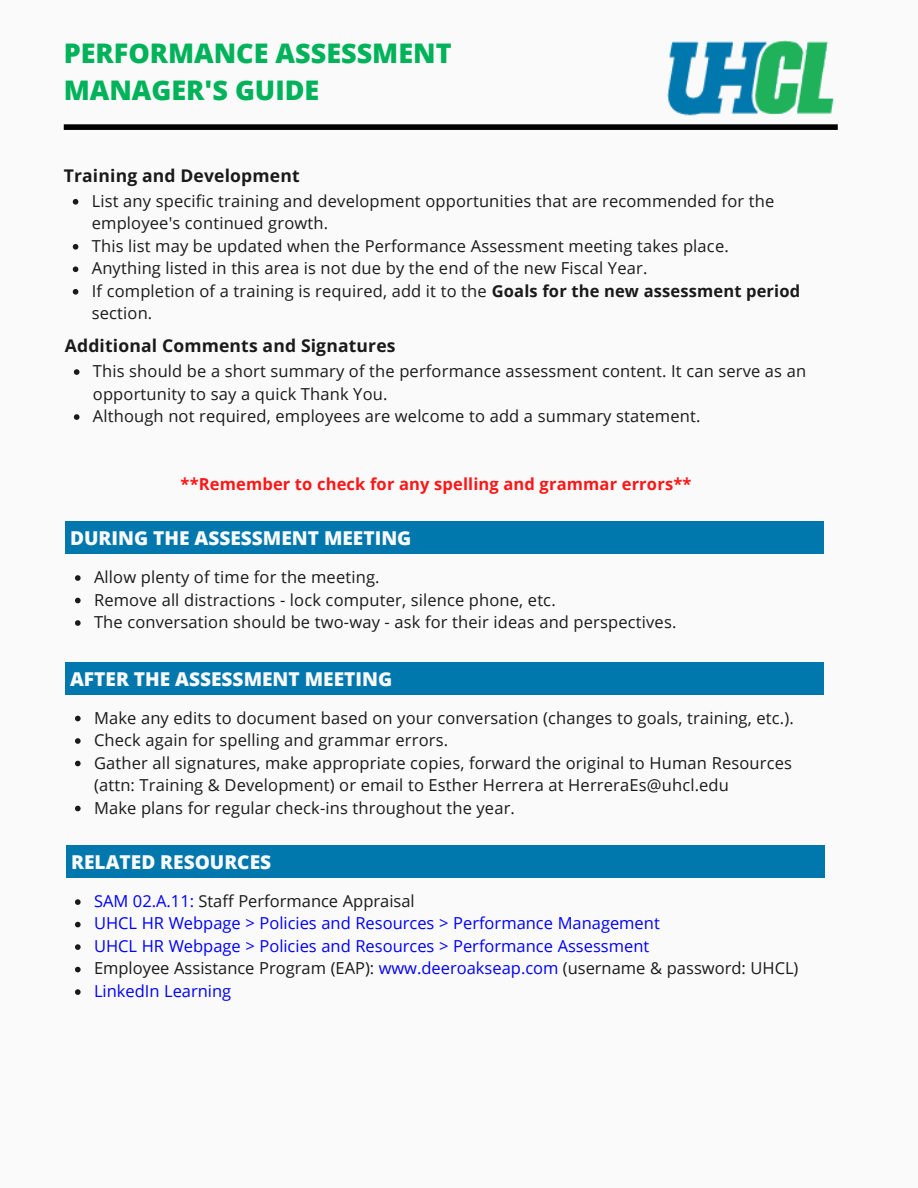
<style>
.page{position:relative;width:918px;height:1188px;background:#fafafa}
.page>*{position:absolute;margin:0;border:0;box-sizing:border-box;transform-origin:0 0}
.t1{font:800 27px/37.2px "Open Sans";color:#00b259}
.t2{font:800 19.05px "Open Sans";color:#fafafa}
.t3{font:700 17.55px "Open Sans";letter-spacing:.01em;color:#1a1a1a}
.t4{font:16.5px/22.5px "Open Sans";letter-spacing:.01em;color:#1a1a1a}
.t5{font:16.5px/22.5px "Open Sans";color:#00f}
.t6{font:700 16.5px "Open Sans";letter-spacing:.01em;color:#ff1616}
.s1{font-weight:700}
.s2{color:#1a1a1a}
</style>
<div class="page">
<div style="left:65px;top:522px;width:758px;height:32px;background:#0078ae"></div>
<img style="left:667px;top:40px;width:167px;height:76px">
<svg style="left:75px;top:575px;width:6px;height:6px"></svg>
<svg style="left:75px;top:598px;width:6px;height:5px"></svg>
<svg style="left:75px;top:620px;width:6px;height:6px"></svg>
<div style="left:65px;top:662px;width:758px;height:33px;background:#0078ae"></div>
<svg style="left:73px;top:199px;width:5px;height:6px"></svg>
<svg style="left:73px;top:244px;width:5px;height:6px"></svg>
<svg style="left:73px;top:266px;width:5px;height:6px"></svg>
<svg style="left:73px;top:289px;width:5px;height:6px"></svg>
<svg style="left:74px;top:369px;width:6px;height:6px"></svg>
<svg style="left:74px;top:414px;width:6px;height:6px"></svg>
<svg style="left:75px;top:716px;width:6px;height:5px"></svg>
<svg style="left:75px;top:738px;width:6px;height:6px"></svg>
<svg style="left:75px;top:761px;width:6px;height:5px"></svg>
<svg style="left:75px;top:806px;width:6px;height:5px"></svg>
<div style="left:64px;top:124px;width:774px;height:6px;background:#000"></div>
<div style="left:66px;top:846px;width:758px;height:32px;background:#0078ae"></div>
<svg style="left:75px;top:899px;width:6px;height:6px"></svg>
<svg style="left:75px;top:922px;width:6px;height:5px"></svg>
<svg style="left:75px;top:944px;width:6px;height:6px"></svg>
<svg style="left:75px;top:967px;width:6px;height:5px"></svg>
<svg style="left:75px;top:989px;width:6px;height:6px"></svg>
<h1 class="t1" style="left:64px;top:33px;width:389px">PERFORMANCE ASSESSMENT<br>MANAGER'S GUIDE</h1>
<p class="t3" style="left:64px;top:163px;width:237px">Training and Development</p>
<p class="t4" style="left:92px;top:189px;width:710px">List any specific training and development opportunities that are recommended for the employee's continued growth.<br>This list may be updated when the Performance Assessment meeting takes place.<br>Anything listed in this area is not due by the end of the new Fiscal Year.<br>If completion of a training is required, add it to the <span class="s1">Goals for the new assessment period </span>section.</p>
<p class="t3" style="left:65px;top:334px;width:332px">Additional Comments and Signatures</p>
<p class="t4" style="left:93px;top:359px;width:715px">This should be a short summary of the performance assessment content. It can serve as an opportunity to say a quick Thank You.<br>Although not required, employees are welcome to add a summary statement.</p>
<p class="t6" style="left:181px;top:472px;width:512px">**Remember to check for any spelling and grammar errors**</p>
<p class="t2" style="left:70px;top:525px;width:343px">DURING THE ASSESSMENT MEETING</p>
<p class="t4" style="left:94px;top:565px;width:584px">Allow plenty of time for the meeting.<br>Remove all distractions - lock computer, silence phone, etc.<br>The conversation should be two-way - ask for their ideas and perspectives.</p>
<p class="t2" style="left:70px;top:665px;width:324px">AFTER THE ASSESSMENT MEETING</p>
<p class="t4" style="left:94px;top:706px;width:701px">Make any edits to document based on your conversation (changes to goals, training, etc.).<br>Check again for spelling and grammar errors.<br>Gather all signatures, make appropriate copies, forward the original to Human Resources (attn: Training &amp; Development) or email to Esther Herrera at HerreraEs@uhcl.edu<br>Make plans for regular check-ins throughout the year.</p>
<p class="t2" style="left:71px;top:849px;width:201px">RELATED RESOURCES</p>
<p class="t5" style="left:94px;top:889px;width:706px">SAM 02.A.11: <span class="s2">Staff Performance Appraisal<br></span>UHCL HR Webpage &gt; Policies and Resources &gt; Performance Management<br>UHCL HR Webpage &gt; Policies and Resources &gt; Performance Assessment<br><span class="s2">Employee Assistance Program (EAP):</span> www.deeroakseap.com <span class="s2">(username &amp; password: UHCL)<br></span>LinkedIn Learning</p>
</div>
